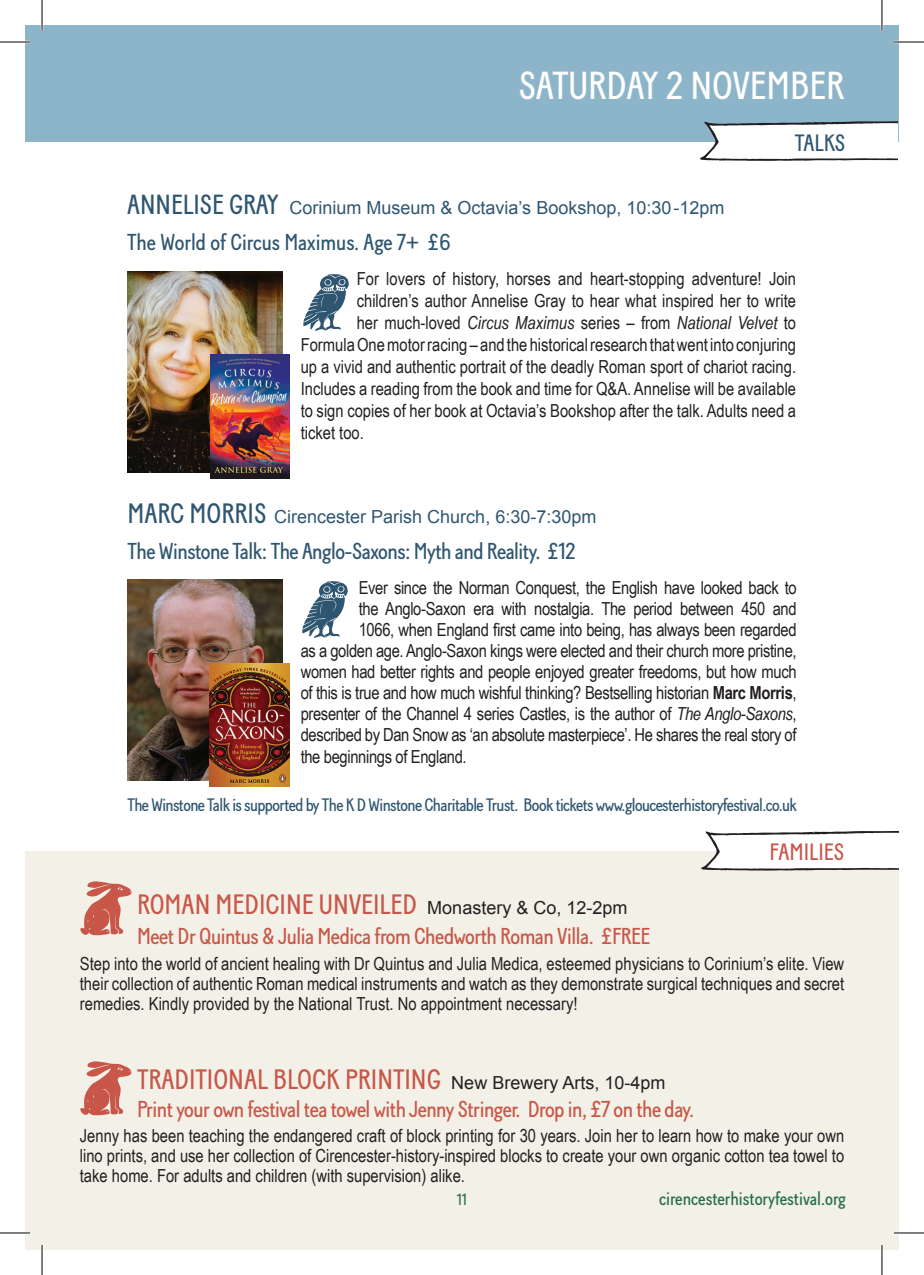
<style>
.page{position:relative;width:924px;height:1275px;background:#fff}
.page>*{position:absolute;margin:0;border:0;box-sizing:border-box;transform-origin:0 0}
.t1{font:condensed 39px "Baton Nouveau";color:#fff}
.t2{font:condensed 38.6px "Baton Nouveau";color:#fff}
.header_2{font:condensed 28px "Baton Nouveau";color:#c85749}
.t3{font:condensed 23.6px "Baton Nouveau";color:#c85749}
.t4{font:condensed 23.6px "Baton Nouveau";letter-spacing:-.01em;color:#2f5671}
.header_2-2{font:condensed 23px "Baton Nouveau";letter-spacing:-.02em;color:#c85749}
.header_2-3{font:condensed 23px "Baton Nouveau";letter-spacing:-.02em;color:#2f5671}
.header_2-4{font:condensed 23px "Baton Nouveau";color:#2f5671}
.t5{font:condensed 18.8px "Baton Nouveau";color:#266d4c}
.t6{font:18px/20px "Arial Narrow";letter-spacing:-.02em;color:#231f20;text-align:justify}
.t7{font:18px "Arial Narrow";color:#231f20}
.t8{font:condensed 18px "Baton Nouveau";letter-spacing:-.03em;color:#2f5671}
.header_2-5{font:18px "Arial";color:#2f5671}
.t9{font:italic 18px "Arial Narrow";color:#231f20}
.t10{font:condensed 16px "Baton Nouveau";color:#266d4c}
.s1{font-family:"Baton Nouveau";font-stretch:condensed;font-size:27.6px}
.s2{font-style:normal}
.s3{font-family:"Baton Nouveau";font-stretch:condensed;font-size:28px}
.s4{font-weight:700}
.s5{font-style:italic}
.s6{font-family:"Arial";font-stretch:normal;font-size:18px;color:#231f20}
</style>
<div class="page">
<div style="left:25px;top:851px;width:873px;height:399px;background:#f0eee2"></div>
<div style="left:25px;top:25px;width:873px;height:116px;background:#8db5c9"></div>
<svg style="left:699px;top:121px;width:198px;height:40px"></svg>
<svg style="left:701px;top:831px;width:197px;height:39px"></svg>
<img style="left:127px;top:579px;width:156px;height:201px">
<img style="left:127px;top:271px;width:156px;height:201px">
<svg style="left:303px;top:274px;width:45px;height:57px"></svg>
<img style="left:211px;top:354px;width:78px;height:124px">
<svg style="left:80px;top:881px;width:51px;height:55px"></svg>
<svg style="left:80px;top:1061px;width:51px;height:55px"></svg>
<img style="left:209px;top:664px;width:80px;height:122px">
<svg style="left:302px;top:581px;width:45px;height:57px"></svg>
<hr style="left:0;top:41px;width:30px;height:2px;background:#fff">
<hr style="left:893px;top:41px;width:30px;height:2px;background:#fff">
<hr style="left:0;top:1231px;width:30px;height:3px;background:#fff">
<hr style="left:893px;top:1231px;width:30px;height:3px;background:#fff">
<hr style="left:41px;top:0;width:2px;height:30px;background:#fff">
<hr style="left:41px;top:1245px;width:2px;height:30px;background:#fff">
<hr style="left:880px;top:0;width:2px;height:30px;background:#fff">
<hr style="left:880px;top:1245px;width:2px;height:30px;background:#fff">
<hr style="left:0;top:42px;width:30px;height:1px;background:#000">
<hr style="left:893px;top:42px;width:30px;height:1px;background:#000">
<hr style="left:0;top:1232px;width:30px;height:1px;background:#000">
<hr style="left:893px;top:1232px;width:30px;height:1px;background:#000">
<hr style="left:42px;top:0;width:1px;height:30px;background:#000">
<hr style="left:42px;top:1245px;width:1px;height:30px;background:#000">
<hr style="left:881px;top:0;width:1px;height:30px;background:#000">
<hr style="left:881px;top:1245px;width:1px;height:30px;background:#000">
<p class="t2" style="left:415px;top:45px;width:301px">TUESDAY 29 OCTOBER</p>
<p class="t1" style="left:518px;top:58px;width:327px">SATURDAY 2 NOVEMBER</p>
<p class="t4" style="left:794px;top:126px;width:52px">TALKS</p>
<p class="header_2-5" style="left:127px;top:196px;width:598px"><span class="s1">ANNELISE GRAY</span> Corinium Museum &amp; Octavia’s Bookshop, 10:30 -12pm</p>
<p class="header_2-4" style="left:127px;top:226px;width:324px">The World of Circus Maximus. Age 7+ £6</p>
<p class="t7" style="left:356px;top:266px;width:440px">For lovers of history, horses and heart-stopping adventure! Join</p>
<p class="t7" style="left:356px;top:288px;width:440px">children’s author Annelise Gray to hear what inspired her to write</p>
<p class="t9" style="left:356px;top:310px;width:440px"><span class="s2">her much-loved</span> Circus Maximus <span class="s2">series – from</span> National Velvet <span class="s2">to</span></p>
<p class="t7" style="left:300px;top:332px;width:496px">Formula One motor racing – and the historical research that went into conjuring</p>
<p class="t7" style="left:300px;top:354px;width:496px">up a vivid and authentic portrait of the deadly Roman sport of chariot racing.</p>
<p class="t7" style="left:300px;top:376px;width:496px">Includes a reading from the book and time for Q&amp;A. Annelise will be available</p>
<p class="t7" style="left:300px;top:398px;width:496px">to sign copies of her book at Octavia’s Bookshop after the talk. Adults need a</p>
<p class="t7" style="left:300px;top:420px;width:65px">ticket too.</p>
<p class="header_2-5" style="left:127px;top:505px;width:470px"><span class="s3">MARC MORRIS</span> Cirencester Parish Church, 6:30-7:30pm</p>
<p class="header_2-3" style="left:127px;top:535px;width:449px">The Winstone Talk: The Anglo-Saxons: Myth and Reality. £12</p>
<p class="t6" style="left:358px;top:577px;width:439px">Ever since the Norman Conquest, the English have looked back to</p>
<p class="t6" style="left:358px;top:598px;width:439px">the Anglo-Saxon era with nostalgia. The period between 450 and</p>
<p class="t6" style="left:358px;top:619px;width:439px">1066, when England first came into being, has always been regarded</p>
<p class="t6" style="left:300px;top:640px;width:497px">as a golden age. Anglo-Saxon kings were elected and their church more pristine,</p>
<p class="t6" style="left:300px;top:661px;width:497px">women had better rights and people enjoyed greater freedoms, but how much</p>
<p class="t6" style="left:300px;top:682px;width:497px">of this is true and how much wishful thinking? Bestselling historian <span class="s4">Marc Morris</span>,</p>
<p class="t6" style="left:300px;top:703px;width:497px">presenter of the Channel 4 series Castles, is the author of <span class="s5">The Anglo-Saxons</span>,</p>
<p class="t6" style="left:300px;top:724px;width:497px">described by Dan Snow as ‘an absolute masterpiece’. He shares the real story of</p>
<p class="t6" style="left:300px;top:746px;width:167px">the beginnings of England.</p>
<p class="t8" style="left:127px;top:791px;width:670px">The Winstone Talk is supported by The K D Winstone Charitable Trust. Book tickets www.gloucesterhistoryfestival.co.uk</p>
<p class="t3" style="left:769px;top:835px;width:76px">FAMILIES</p>
<p class="header_2" style="left:137px;top:885px;width:491px">ROMAN MEDICINE UNVEILED <span class="s6">Monastery &amp; Co, 12-2pm</span></p>
<p class="header_2-2" style="left:137px;top:920px;width:514px">Meet Dr Quintus &amp; Julia Medica from Chedworth Roman Villa. £FREE</p>
<p class="t6" style="left:80px;top:953px;width:765px">Step into the world of ancient healing with Dr Quintus and Julia Medica, esteemed physicians to Corinium’s elite. View their collection of authentic Roman medical instruments and watch as they demonstrate surgical techniques and secret remedies. Kindly provided by the National Trust. No appointment necessary!</p>
<p class="header_2" style="left:137px;top:1059px;width:529px">TRADITIONAL BLOCK PRINTING <span class="s6">New Brewery Arts, 10-4pm</span></p>
<p class="header_2-2" style="left:137px;top:1092px;width:558px">Print your own festival tea towel with Jenny Stringer. Drop in, £7 on the day.</p>
<p class="t6" style="left:80px;top:1125px;width:765px">Jenny has been teaching the endangered craft of block printing for 30 years. Join her to learn how to make your own lino prints, and use her collection of Cirencester-history-inspired blocks to create your own organic cotton tea towel to take home. For adults and children (with supervision) alike.</p>
<p class="t10" style="left:456px;top:1188px;width:12px">11</p>
<p class="t5" style="left:659px;top:1185px;width:188px">cirencesterhistoryfestival.org</p>
</div>
